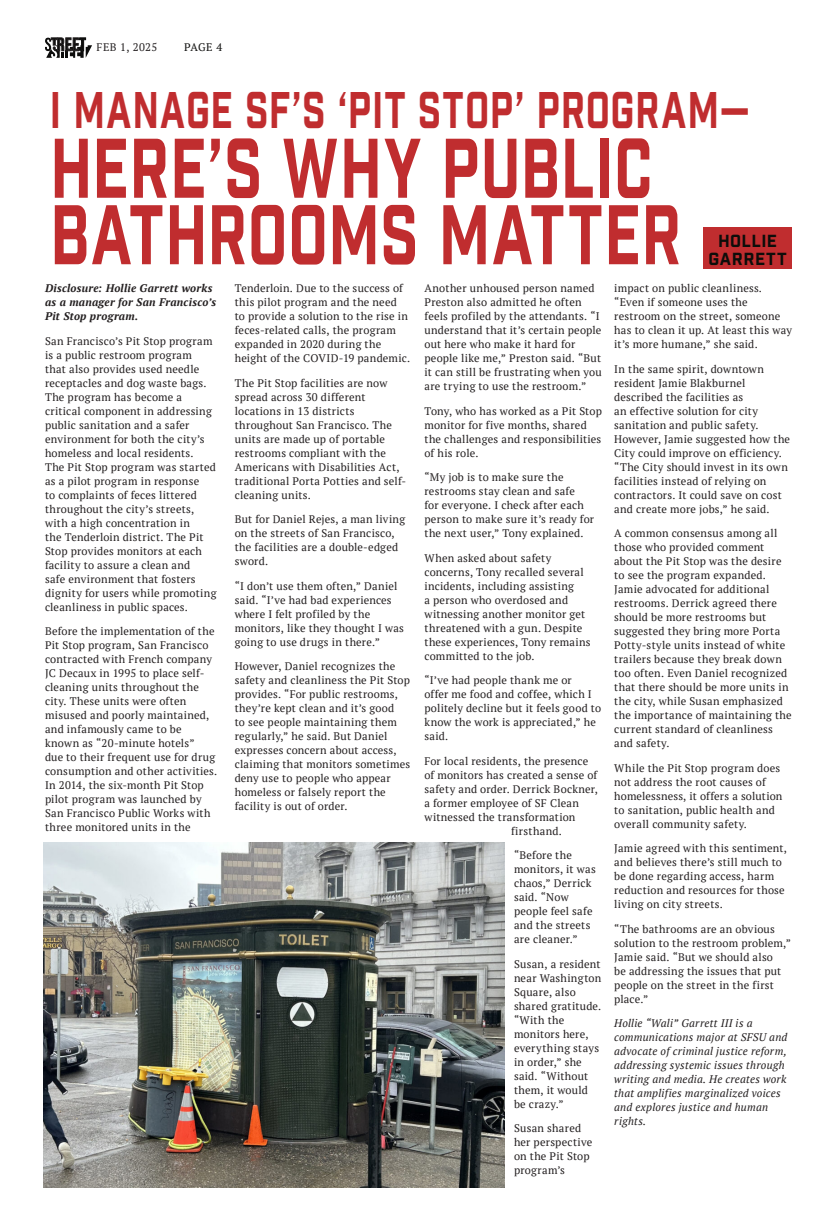
<style>
.page{position:relative;width:819px;height:1224px;background:#fff}
.page>*{position:absolute;margin:0;border:0;box-sizing:border-box;transform-origin:0 0}
.Article_Body{font:82px/66.5px "Industry Inc Base";letter-spacing:.01em;color:#c02d2f;scale:.75 1}
.Article_Body-2{font:50px "Industry Inc Base";letter-spacing:.025em;color:#c02d2f;scale:.75 1}
.Article_Body-3{font:17px/17.5px "Industry Inc Base";letter-spacing:.035em;color:#0d0d0a;text-align:center}
.Article_Body-4{font:11px/14px "PT Serif";letter-spacing:.015em;color:#231f20}
.Article_Body-5{font:italic 11px/14px "PT Serif";letter-spacing:.015em;color:#231f20}
.Article_Body-6{font:italic 700 11px/14px "PT Serif";letter-spacing:.02em;color:#231f20}
.t1{font:11px "PT Serif";color:#0d0d0c}
</style>
<div class="page">
<svg style="left:45px;top:38px;width:47px;height:20px"></svg>
<div style="left:703px;top:227px;width:89px;height:42px;background:#c02d2f"></div>
<img style="left:44px;top:842px;width:461px;height:346px">
<p class="Article_Body-4" style="left:97px;top:40px;width:62px">FEB 1, 2025</p>
<p class="t1" style="left:184px;top:40px;width:40px">PAGE 4</p>
<p class="Article_Body-2" style="left:50px;top:80px;width:935px">I MANAGE SF’S ‘PIT STOP’ PROGRAM—</p>
<p class="Article_Body" style="left:50px;top:139px;width:843px">HERE’S WHY PUBLIC<br>BATHROOMS MATTER</p>
<p class="Article_Body-3" style="left:708px;top:233px;width:80px">HOLLIE<br>GARRETT</p>
<p class="Article_Body-6" style="left:45px;top:281px;width:173px">Disclosure: Hollie Garrett works as a manager for San Francisco’s<br>Pit Stop program.</p>
<p class="Article_Body-4" style="left:45px;top:334px;width:173px">San Francisco’s Pit Stop program is a public restroom program<br>that also provides used needle receptacles and dog waste bags.<br>The program has become a critical component in addressing public sanitation and a safer environment for both the city’s homeless and local residents.<br>The Pit Stop program was started as a pilot program in response<br>to complaints of feces littered throughout the city’s streets, with a high concentration in<br>the Tenderloin district. The Pit<br>Stop provides monitors at each facility to assure a clean and<br>safe environment that fosters dignity for users while promoting cleanliness in public spaces.</p>
<p class="Article_Body-4" style="left:45px;top:624px;width:174px">Before the implementation of the<br>Pit Stop program, San Francisco contracted with French company<br>JC Decaux in 1995 to place self&shy;cleaning units throughout the city. These units were often misused and poorly maintained, and infamously came to be known as “20-minute hotels”<br>due to their frequent use for drug consumption and other activities.<br>In 2014, the six-month Pit Stop pilot program was launched by<br>San Francisco Public Works with three monitored units in the</p>
<p class="Article_Body-4" style="left:235px;top:281px;width:177px">Tenderloin. Due to the success of this pilot program and the need<br>to provide a solution to the rise in feces-related calls, the program expanded in 2020 during the height of the COVID-19 pandemic.</p>
<p class="Article_Body-4" style="left:235px;top:376px;width:173px">The Pit Stop facilities are now spread across 30 different locations in 13 districts throughout San Francisco. The units are made up of portable restrooms compliant with the<br>Americans with Disabilities Act, traditional Porta Potties and self&shy;cleaning units.</p>
<p class="Article_Body-4" style="left:235px;top:512px;width:172px">But for Daniel Rejes, a man living on the streets of San Francisco, the facilities are a double-edged sword.</p>
<p class="Article_Body-4" style="left:235px;top:579px;width:171px">“I don’t use them often,” Daniel said. “I’ve had bad experiences where I felt profiled by the monitors, like they thought I was going to use drugs in there.”</p>
<p class="Article_Body-4" style="left:235px;top:659px;width:177px">However, Daniel recognizes the safety and cleanliness the Pit Stop provides. “For public restrooms, they’re kept clean and it’s good<br>to see people maintaining them regularly,” he said. But Daniel expresses concern about access, claiming that monitors sometimes deny use to people who appear homeless or falsely report the facility is out of order.</p>
<p class="Article_Body-4" style="left:424px;top:281px;width:179px">Another unhoused person named Preston also admitted he often feels profiled by the attendants. “I understand that it’s certain people out here who make it hard for people like me,” Preston said. “But it can still be frustrating when you are trying to use the restroom.”</p>
<p class="Article_Body-4" style="left:424px;top:404px;width:179px">Tony, who has worked as a Pit Stop monitor for five months, shared the challenges and responsibilities of his role.</p>
<p class="Article_Body-4" style="left:424px;top:470px;width:171px">“My job is to make sure the restrooms stay clean and safe<br>for everyone. I check after each person to make sure it’s ready for the next user,” Tony explained.</p>
<p class="Article_Body-4" style="left:424px;top:551px;width:168px">When asked about safety concerns, Tony recalled several incidents, including assisting<br>a person who overdosed and witnessing another monitor get threatened with a gun. Despite these experiences, Tony remains committed to the job.</p>
<p class="Article_Body-4" style="left:424px;top:673px;width:178px">“I’ve had people thank me or<br>offer me food and coffee, which I politely decline but it feels good to know the work is appreciated,” he said.</p>
<p class="Article_Body-4" style="left:424px;top:754px;width:165px">For local residents, the presence</p>
<p class="Article_Body-4" style="left:424px;top:768px;width:174px">of monitors has created a sense of</p>
<p class="Article_Body-4" style="left:424px;top:782px;width:175px">safety and order. Derrick Bockner,</p>
<p class="Article_Body-4" style="left:424px;top:796px;width:156px">a former employee of SF Clean</p>
<p class="Article_Body-4" style="left:424px;top:810px;width:152px">witnessed the transformation</p>
<p class="Article_Body-4" style="left:511px;top:824px;width:52px">firsthand.</p>
<p class="Article_Body-4" style="left:514px;top:848px;width:83px">“Before the monitors, it was chaos,” Derrick said. “Now people feel safe and the streets are cleaner.”</p>
<p class="Article_Body-4" style="left:514px;top:957px;width:89px">Susan, a resident near Washington<br>Square, also shared gratitude. “With the monitors here, everything stays in order,” she said. “Without them, it would be crazy.”</p>
<p class="Article_Body-4" style="left:514px;top:1121px;width:80px">Susan shared her perspective on the Pit Stop program’s</p>
<p class="Article_Body-4" style="left:614px;top:281px;width:179px">impact on public cleanliness. “Even if someone uses the restroom on the street, someone has to clean it up. At least this way it’s more humane,” she said.</p>
<p class="Article_Body-4" style="left:614px;top:362px;width:177px">In the same spirit, downtown resident Jamie Blakburnel described the facilities as<br>an effective solution for city sanitation and public safety.<br>However, Jamie suggested how the<br>City could improve on efficiency. “The City should invest in its own facilities instead of relying on contractors. It could save on cost and create more jobs,” he said.</p>
<p class="Article_Body-4" style="left:614px;top:526px;width:179px">A common consensus among all those who provided comment about the Pit Stop was the desire to see the program expanded.<br>Jamie advocated for additional restrooms. Derrick agreed there should be more restrooms but suggested they bring more Porta<br>Potty-style units instead of white trailers because they break down too often. Even Daniel recognized that there should be more units in the city, while Susan emphasized the importance of maintaining the current standard of cleanliness and safety.</p>
<p class="Article_Body-4" style="left:614px;top:761px;width:170px">While the Pit Stop program does not address the root causes of homelessness, it offers a solution to sanitation, public health and overall community safety.</p>
<p class="Article_Body-4" style="left:614px;top:841px;width:174px">Jamie agreed with this sentiment, and believes there’s still much to be done regarding access, harm reduction and resources for those living on city streets.</p>
<p class="Article_Body-4" style="left:614px;top:922px;width:178px">“The bathrooms are an obvious solution to the restroom problem,”<br>Jamie said. “But we should also<br>be addressing the issues that put people on the street in the first place.”</p>
<p class="Article_Body-5" style="left:614px;top:1016px;width:175px">Hollie “Wali” Garrett III is a communications major at SFSU and advocate of criminal justice reform, addressing systemic issues through writing and media. He creates work that amplifies marginalized voices and explores justice and human rights.</p>
</div>
